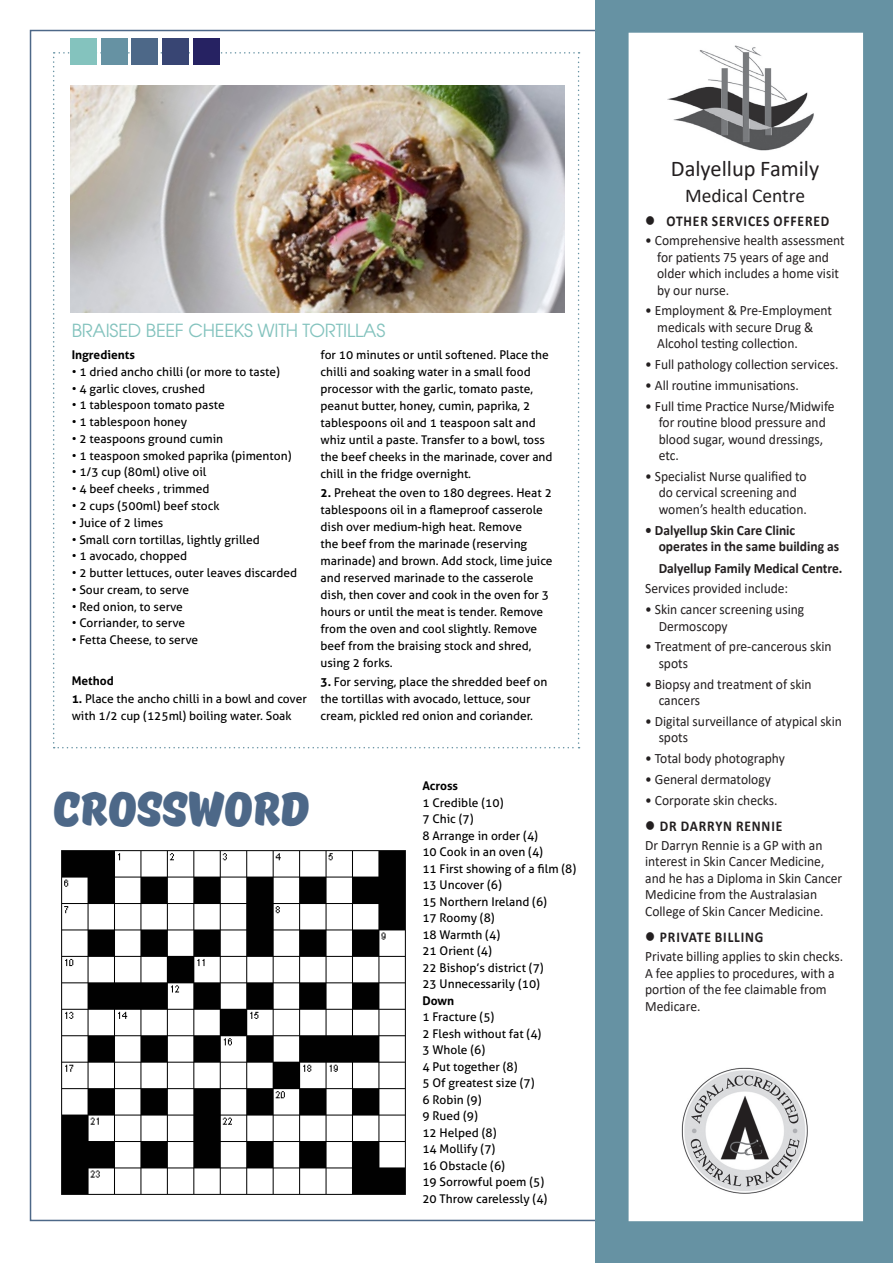
<style>
.page{position:relative;width:893px;height:1263px;background:#fff}
.page>*{position:absolute;margin:0;border:0;box-sizing:border-box;transform-origin:0 0}
.t1{font:900 47.85px "TT Masters";letter-spacing:-.01em;color:#4d6888}
.t2{font:22.5px "Calibri";color:#231f20}
.t3{font:19.5px "Calibri";color:#231f20}
.t4{font:18px "Avant Garde";letter-spacing:-.01em;color:#84c3be}
.t5{font:700 15px "Calibri";letter-spacing:.06em;color:#231f20;scale:.9 1}
.t6{font:14.25px/16.5px "Calibri";color:#231f20;scale:.95 1}
.t7{font:700 14.25px/16.5px "Calibri";color:#231f20;scale:.95 1}
.t8{font:12px/16.5px "Aller";color:#000}
.t9{font:700 12px "Aller";color:#000}
.s1{font-weight:700}
</style>
<div class="page">
<svg style="left:53px;top:52px;width:527px;height:696px"></svg>
<div style="left:595px;top:0;width:298px;height:1263px;background:#6692a3"></div>
<div style="left:162px;top:38px;width:27px;height:27px;background:#384573"></div>
<div style="left:132px;top:38px;width:26px;height:27px;background:#4d6888"></div>
<div style="left:101px;top:38px;width:26px;height:27px;background:#6692a3"></div>
<div style="left:70px;top:38px;width:27px;height:27px;background:#84c3be"></div>
<div style="left:193px;top:38px;width:27px;height:27px;background:#262262"></div>
<img style="left:70px;top:85px;width:495px;height:228px">
<img style="left:61px;top:850px;width:345px;height:345px">
<div style="left:629px;top:33px;width:234px;height:1188px;background:#fff"></div>
<img style="left:681px;top:1067px;width:127px;height:127px">
<img style="left:667px;top:45px;width:147px;height:106px">
<h3 class="t4" style="left:72px;top:319px;width:315px">BRAISED BEEF CHEEKS WITH TORTILLAS</h3>
<p class="t8" style="left:321px;top:346px;width:233px;line-height:17.1px">for 10 minutes or until softened. Place the chilli and soaking water in a small food processor with the garlic, tomato paste, peanut butter, honey, cumin, paprika, 2 tablespoons oil and 1 teaspoon salt and whiz until a paste. Transfer to a bowl, toss the beef cheeks in the marinade, cover and chill in the fridge overnight.</p>
<p class="t8" style="left:321px;top:484px;width:234px;line-height:17.1px"><span class="s1">2.</span> Preheat the oven to 180 degrees. Heat 2 tablespoons oil in a flameproof casserole dish over medium-high heat. Remove<br>the beef from the marinade (reserving marinade) and brown. Add stock, lime juice and reserved marinade to the casserole dish, then cover and cook in the oven for 3 hours or until the meat is tender. Remove from the oven and cool slightly. Remove beef from the braising stock and shred, using 2 forks.</p>
<p class="t8" style="left:321px;top:673px;width:228px;line-height:17.1px"><span class="s1">3.</span> For serving, place the shredded beef on the tortillas with avocado, lettuce, sour cream, pickled red onion and coriander.</p>
<p class="t9" style="left:72px;top:347px;width:65px">Ingredients</p>
<p class="t8" style="left:72px;top:363px;width:210px">• 1 dried ancho chilli (or more to taste)</p>
<p class="t8" style="left:72px;top:380px;width:135px">• 4 garlic cloves, crushed</p>
<p class="t8" style="left:72px;top:397px;width:155px">• 1 tablespoon tomato paste</p>
<p class="t8" style="left:72px;top:414px;width:117px">• 1 tablespoon honey</p>
<p class="t8" style="left:72px;top:430px;width:153px">• 2 teaspoons ground cumin</p>
<p class="t8" style="left:72px;top:447px;width:221px">• 1 teaspoon smoked paprika (pimenton)</p>
<p class="t8" style="left:72px;top:464px;width:136px">• 1/3 cup (80ml) olive oil</p>
<p class="t8" style="left:72px;top:481px;width:139px">• 4 beef cheeks , trimmed</p>
<p class="t8" style="left:72px;top:497px;width:149px">• 2 cups (500ml) beef stock</p>
<p class="t8" style="left:72px;top:514px;width:93px">• Juice of 2 limes</p>
<p class="t8" style="left:72px;top:531px;width:190px">• Small corn tortillas, lightly grilled</p>
<p class="t8" style="left:72px;top:548px;width:117px">• 1 avocado, chopped</p>
<p class="t8" style="left:72px;top:564px;width:227px">• 2 butter lettuces, outer leaves discarded</p>
<p class="t8" style="left:72px;top:581px;width:119px">• Sour cream, to serve</p>
<p class="t8" style="left:72px;top:598px;width:113px">• Red onion, to serve</p>
<p class="t8" style="left:72px;top:615px;width:115px">• Corriander, to serve</p>
<p class="t8" style="left:72px;top:632px;width:128px">• Fetta Cheese, to serve</p>
<p class="t9" style="left:72px;top:673px;width:44px">Method</p>
<p class="t8" style="left:72px;top:691px;width:237px"><span class="s1">1.</span> Place the ancho chilli in a bowl and cover with 1/2 cup (125ml) boiling water. Soak</p>
<h1 class="t1" style="left:53px;top:777px;width:259px">CROSSWORD</h1>
<p class="t9" style="left:422px;top:779px;width:37px">Across</p>
<p class="t8" style="left:422px;top:794px;width:155px">1 Credible (10)<br>7 Chic (7)<br>8 Arrange in order (4)<br>10 Cook in an oven (4)<br>11 First showing of a film (8)<br>13 Uncover (6)<br>15 Northern Ireland (6)<br>17 Roomy (8)<br>18 Warmth (4)<br>21 Orient (4)<br>22 Bishop’s district (7)<br>23 Unnecessarily (10)</p>
<p class="t9" style="left:422px;top:993px;width:33px">Down</p>
<p class="t8" style="left:422px;top:1009px;width:127px">1 Fracture (5)<br>2 Flesh without fat (4)<br>3 Whole (6)<br>4 Put together (8)<br>5 Of greatest size (7)<br>6 Robin (9)<br>9 Rued (9)<br>12 Helped (8)<br>14 Mollify (7)<br>16 Obstacle (6)<br>19 Sorrowful poem (5)<br>20 Throw carelessly (4)</p>
<h2 class="t2" style="left:671px;top:153px;width:150px">Dalyellup Family</h2>
<h3 class="t3" style="left:685px;top:182px;width:121px">Medical Centre</h3>
<p class="t5" style="left:645px;top:211px;width:206px">● OTHER SERVICES OFFERED</p>
<p class="t6" style="left:657px;top:232px;width:199px;text-indent:-12px">• Comprehensive health assessment for patients 75 years of age and older which includes a home visit by our nurse.</p>
<p class="t6" style="left:657px;top:302px;width:186px;text-indent:-12px">• Employment &amp; Pre-Employment medicals with secure Drug &amp;<br>Alcohol testing collection.</p>
<p class="t6" style="left:645px;top:356px;width:205px">• Full pathology collection services.</p>
<p class="t6" style="left:645px;top:376px;width:163px">• All routine immunisations.</p>
<p class="t6" style="left:659px;top:397px;width:187px;text-indent:-13px">• Full time Practice Nurse/Midwife for routine blood pressure and blood sugar, wound dressings, etc.</p>
<p class="t6" style="left:659px;top:467px;width:158px;text-indent:-14px">• Specialist Nurse qualified to do cervical screening and women’s health education.</p>
<p class="t7" style="left:659px;top:521px;width:192px;text-indent:-13px">• Dalyellup Skin Care Clinic operates in the same building as</p>
<p class="t7" style="left:659px;top:559px;width:195px">Dalyellup Family Medical Centre.</p>
<p class="t6" style="left:645px;top:580px;width:152px">Services provided include:</p>
<p class="t6" style="left:659px;top:601px;width:155px;text-indent:-13px">• Skin cancer screening using<br>Dermoscopy</p>
<p class="t6" style="left:659px;top:638px;width:184px;text-indent:-13px">• Treatment of pre-cancerous skin spots</p>
<p class="t6" style="left:659px;top:675px;width:163px;text-indent:-13px">• Biopsy and treatment of skin cancers</p>
<p class="t6" style="left:659px;top:713px;width:194px;text-indent:-13px">• Digital surveillance of atypical skin spots</p>
<p class="t6" style="left:645px;top:750px;width:149px">• Total body photography</p>
<p class="t6" style="left:645px;top:771px;width:134px">• General dermatology</p>
<p class="t6" style="left:645px;top:791px;width:141px">• Corporate skin checks.</p>
<p class="t5" style="left:645px;top:816px;width:154px">● DR DARRYN RENNIE</p>
<p class="t6" style="left:645px;top:836px;width:209px">Dr Darryn Rennie is a GP with an interest in Skin Cancer Medicine, and he has a Diploma in Skin Cancer<br>Medicine from the Australasian<br>College of Skin Cancer Medicine.</p>
<p class="t5" style="left:645px;top:927px;width:133px">● PRIVATE BILLING</p>
<p class="t6" style="left:645px;top:948px;width:210px">Private billing applies to skin checks.<br>A fee applies to procedures, with a portion of the fee claimable from<br>Medicare.</p>
</div>
